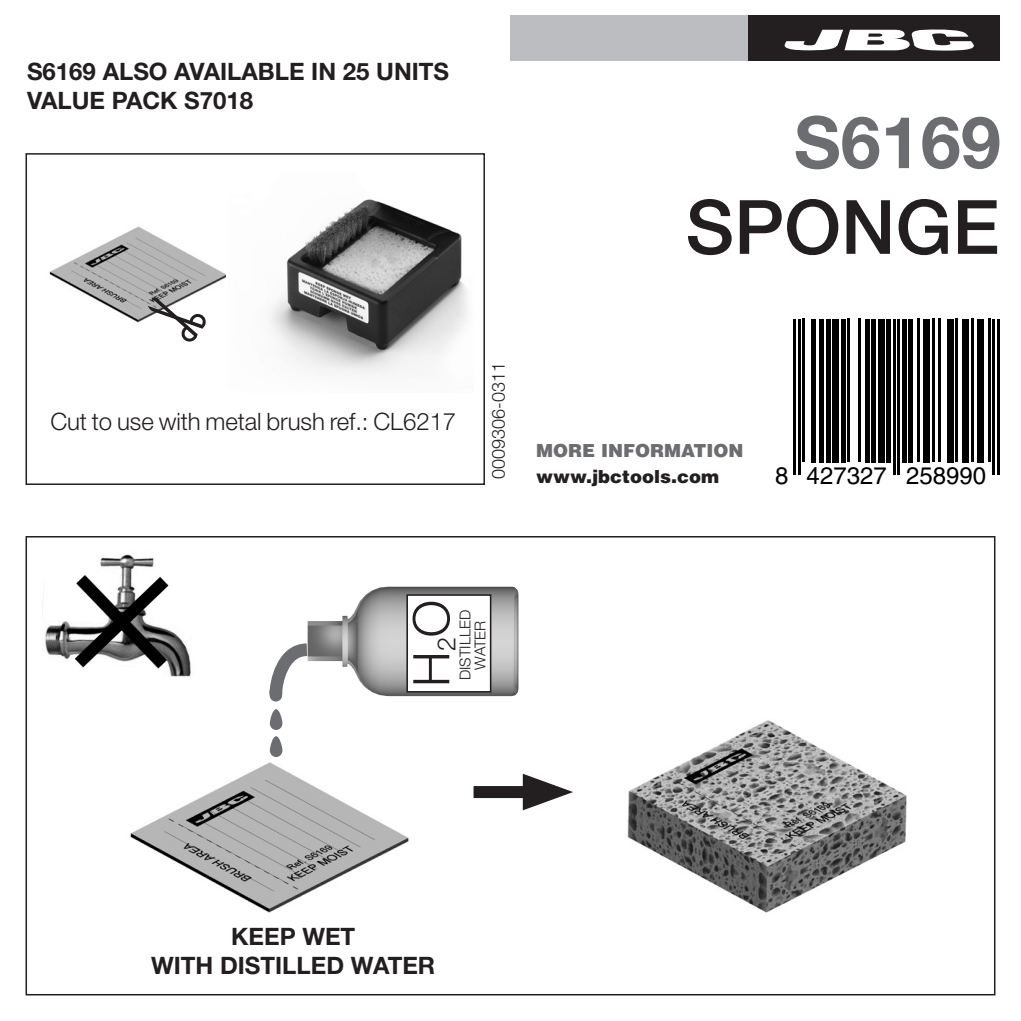
<style>
.page{position:relative;width:1021px;height:1021px;background:#fff}
.page>*{position:absolute;margin:0;border:0;box-sizing:border-box;transform-origin:0 0}
.t1{font:500 75px "Helvetica Neue";color:#231f20}
.t2{font:700 72px "Helvetica Neue";color:#6c6d70}
.t3{font:300 50.4px "Helvetica Neue";color:#231f20}
.t4{font:700 24px/28.8px "Helvetica Neue";color:#231f20}
.t5{font:300 24px "Helvetica Neue";letter-spacing:-.005em;color:#231f20}
.t6{font:24px "Helvetica";color:#000}
.t7{font:900 18px "Helvetica";color:#231f20}
.t8{font:900 18px "Helvetica";color:#6c6d70}
.t9{font:300 18px "Helvetica Neue";color:#231f20}
.t10{font:300 15px "Helvetica Neue";color:#231f20}
</style>
<div class="page">
<img style="left:49px;top:226px;width:177px;height:97px">
<div style="left:510px;top:15px;width:238px;height:46px;background:#bcbdc0"></div>
<div style="left:748px;top:15px;width:251px;height:46px;background:#231f20"></div>
<svg style="left:784px;top:29px;width:190px;height:22px"></svg>
<hr style="left:793px;top:319px;width:3px;height:155px;background:#000">
<hr style="left:798px;top:319px;width:2px;height:155px;background:#000">
<hr style="left:802px;top:319px;width:2px;height:143px;background:#000">
<hr style="left:811px;top:319px;width:4px;height:143px;background:#000">
<div style="left:819px;top:319px;width:5px;height:143px;background:#000"></div>
<hr style="left:826px;top:319px;width:4px;height:143px;background:#000">
<div style="left:832px;top:319px;width:7px;height:143px;background:#000"></div>
<hr style="left:841px;top:319px;width:4px;height:143px;background:#000">
<hr style="left:847px;top:319px;width:3px;height:143px;background:#000">
<hr style="left:858px;top:319px;width:2px;height:143px;background:#000">
<hr style="left:865px;top:319px;width:4px;height:143px;background:#000">
<hr style="left:871px;top:319px;width:4px;height:143px;background:#000">
<div style="left:878px;top:319px;width:6px;height:143px;background:#000"></div>
<div style="left:886px;top:319px;width:5px;height:143px;background:#000"></div>
<hr style="left:893px;top:319px;width:2px;height:155px;background:#000">
<hr style="left:897px;top:319px;width:2px;height:155px;background:#000">
<div style="left:901px;top:319px;width:5px;height:143px;background:#000"></div>
<hr style="left:908px;top:319px;width:4px;height:143px;background:#000">
<hr style="left:917px;top:319px;width:2px;height:143px;background:#000">
<div style="left:923px;top:319px;width:6px;height:143px;background:#000"></div>
<hr style="left:932px;top:319px;width:2px;height:143px;background:#000">
<hr style="left:938px;top:319px;width:2px;height:143px;background:#000">
<div style="left:947px;top:319px;width:6px;height:143px;background:#000"></div>
<hr style="left:955px;top:319px;width:3px;height:143px;background:#000">
<div style="left:962px;top:319px;width:6px;height:143px;background:#000"></div>
<hr style="left:971px;top:319px;width:2px;height:143px;background:#000">
<div style="left:977px;top:319px;width:6px;height:143px;background:#000"></div>
<hr style="left:988px;top:319px;width:2px;height:143px;background:#000">
<hr style="left:992px;top:319px;width:2px;height:155px;background:#000">
<hr style="left:996px;top:319px;width:3px;height:155px;background:#000">
<div style="left:26px;top:153px;width:459px;height:332px;border:2px solid #231f20"></div>
<svg style="left:148px;top:298px;width:60px;height:44px"></svg>
<img style="left:627px;top:720px;width:280px;height:193px">
<img style="left:130px;top:681px;width:299px;height:232px">
<div style="left:473px;top:786px;width:70px;height:12px;background:#231f20"></div>
<svg style="left:523px;top:773px;width:50px;height:37px"></svg>
<img style="left:307px;top:586px;width:203px;height:90px">
<div style="left:407px;top:595px;width:83px;height:96px;background:#fff"></div>
<div style="left:406px;top:594px;width:85px;height:98px;border:2px solid #231f20"></div>
<svg style="left:263px;top:637px;width:56px;height:69px"></svg>
<hr style="left:269px;top:691px;width:13px;height:4px;background:#6c6d70">
<div style="left:270px;top:736px;width:12px;height:21px;background:#6c6d70;border-radius:6px"></div>
<div style="left:270px;top:709px;width:12px;height:21px;background:#6c6d70;border-radius:6px"></div>
<img style="left:45px;top:554px;width:146px;height:123px">
<img style="left:270px;top:199px;width:197px;height:175px">
<p class="t4" style="left:27px;top:56px;width:423px">S6169 ALSO AVAILABLE IN 25 UNITS<br>VALUE PACK S7018</p>
<p class="t2" style="left:794px;top:98px;width:208px">S6169</p>
<p class="t1" style="left:685px;top:182px;width:315px">SPONGE</p>
<p class="t5" style="left:50px;top:407px;width:407px">Cut to use with metal brush ref.: CL6217</p>
<p class="t9" style="left:487px;top:479px;width:118px;rotate:-90deg">0009306-0311</p>
<p class="t8" style="left:536px;top:439px;width:209px">MORE INFORMATION</p>
<p class="t7" style="left:536px;top:464px;width:184px">www.jbctools.com</p>
<p class="t6" style="left:775px;top:461px;width:212px">8 427327 258990</p>
<p class="t3" style="left:400px;top:687px;width:88px;rotate:-90deg">H O<sub>2</sub></p>
<p class="t10" style="left:456px;top:680px;width:72px;rotate:-90deg">DISTILLED</p>
<p class="t10" style="left:471px;top:669px;width:51px;rotate:-90deg">WATER</p>
<p class="t4" style="left:231px;top:921px;width:125px">KEEP WET</p>
<p class="t4" style="left:151px;top:950px;width:285px">WITH DISTILLED WATER</p>
</div>
